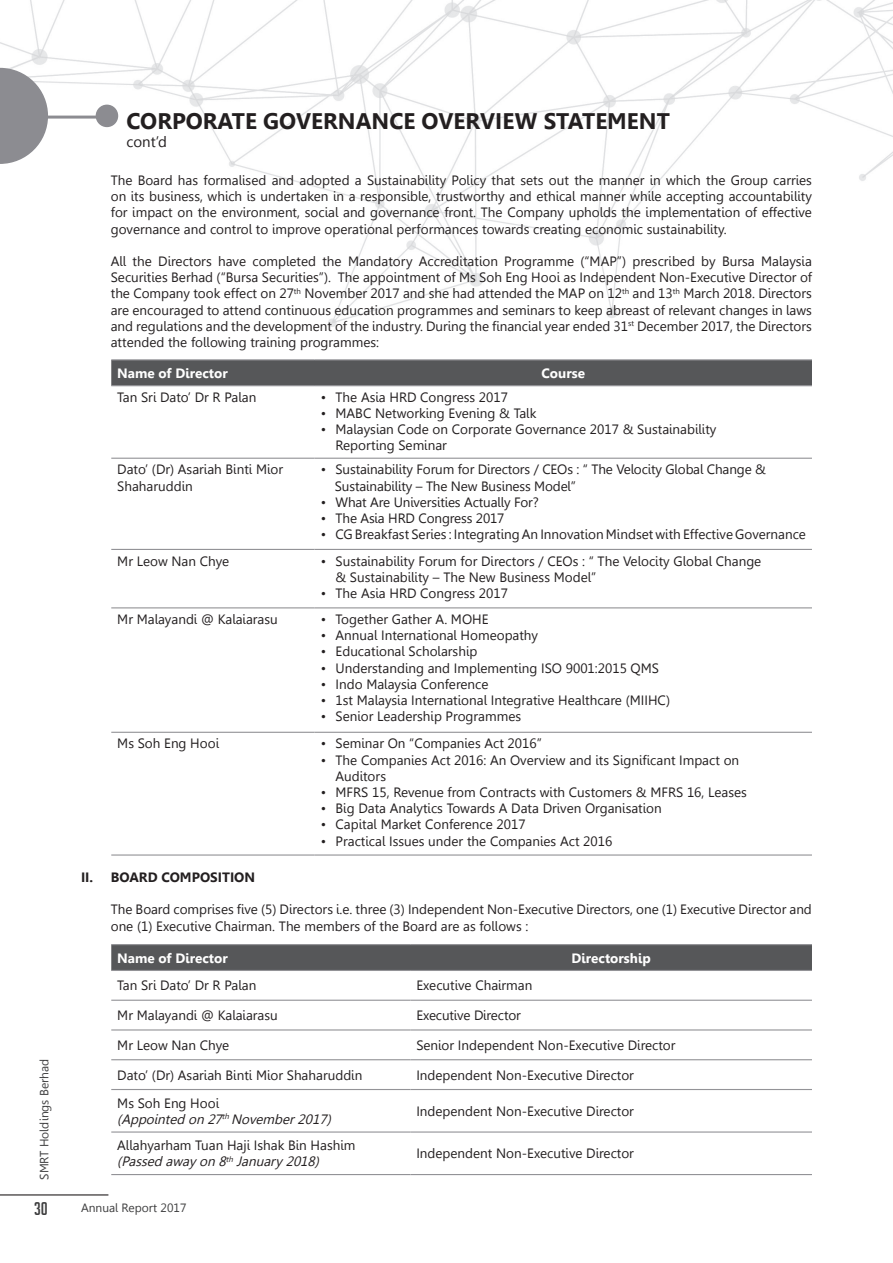
<style>
.page{position:relative;width:893px;height:1263px;background:#fff}
.page>*{position:absolute;margin:0;border:0;box-sizing:border-box;transform-origin:0 0}
.t1{font:700 22.5px "Gisha";color:#231f20}
.t2{font:18px "Big Noodle Titling";color:#3e3e3f}
.t3{font:15px "Gisha";color:#231f20}
.t4{font:13.5px/16.2px "Gisha";color:#231f20}
.t5{font:700 13.5px "Gisha";color:#fff}
.t6{font:italic 13.5px/16.2px "Gisha";color:#231f20}
.t7{font:700 13.5px "Gisha";color:#231f20}
.t8{font:12px "Gisha";color:#3e3e3f}
.s1{font-style:normal}
.s2{font-style:italic}
</style>
<div class="page">
<img style="left:0;top:0;width:893px;height:327px">
<hr style="left:13px;top:116px;width:89px;height:3px;background:#8c8c91">
<svg style="left:0;top:68px;width:48px;height:96px"></svg>
<div style="left:96px;top:105px;width:21px;height:21px;background:#8c8c91;border-radius:50%"></div>
<div style="left:96px;top:105px;width:22px;height:22px;border:2px solid #8c8c91;border-radius:50%"></div>
<div style="left:31px;top:108px;width:16px;height:16px;border:3px solid #8c8c91;border-radius:50%"></div>
<hr style="left:0;top:1194px;width:108px;height:1px;background:#231f20">
<div style="left:111px;top:360px;width:701px;height:25px;background:#565759"></div>
<hr style="left:111px;top:359px;width:204px;height:1px;background:#939397">
<hr style="left:315px;top:359px;width:497px;height:1px;background:#939397">
<hr style="left:111px;top:385px;width:204px;height:1px;background:#939397">
<hr style="left:315px;top:385px;width:497px;height:1px;background:#939397">
<hr style="left:111px;top:549px;width:204px;height:1px;background:#939397">
<hr style="left:315px;top:549px;width:497px;height:1px;background:#939397">
<hr style="left:111px;top:458px;width:204px;height:1px;background:#939397">
<hr style="left:315px;top:458px;width:497px;height:1px;background:#939397">
<hr style="left:111px;top:607px;width:204px;height:1px;background:#939397">
<hr style="left:315px;top:607px;width:497px;height:1px;background:#939397">
<hr style="left:111px;top:732px;width:204px;height:1px;background:#939397">
<hr style="left:315px;top:732px;width:497px;height:1px;background:#939397">
<hr style="left:111px;top:854px;width:204px;height:1px;background:#939397">
<hr style="left:315px;top:854px;width:497px;height:1px;background:#939397">
<div style="left:111px;top:945px;width:701px;height:25px;background:#565759"></div>
<hr style="left:111px;top:944px;width:299px;height:1px;background:#939397">
<hr style="left:410px;top:944px;width:402px;height:1px;background:#939397">
<hr style="left:111px;top:970px;width:299px;height:1px;background:#939397">
<hr style="left:410px;top:970px;width:402px;height:1px;background:#939397">
<hr style="left:111px;top:1029px;width:299px;height:1px;background:#939397">
<hr style="left:410px;top:1029px;width:402px;height:1px;background:#939397">
<hr style="left:111px;top:1000px;width:299px;height:1px;background:#939397">
<hr style="left:410px;top:1000px;width:402px;height:1px;background:#939397">
<hr style="left:111px;top:1059px;width:299px;height:1px;background:#939397">
<hr style="left:410px;top:1059px;width:402px;height:1px;background:#939397">
<hr style="left:111px;top:1089px;width:299px;height:1px;background:#939397">
<hr style="left:410px;top:1089px;width:402px;height:1px;background:#939397">
<hr style="left:111px;top:1131px;width:299px;height:1px;background:#939397">
<hr style="left:410px;top:1131px;width:402px;height:1px;background:#939397">
<hr style="left:111px;top:1174px;width:299px;height:1px;background:#939397">
<hr style="left:410px;top:1174px;width:402px;height:1px;background:#939397">
<p class="t1" style="left:126px;top:108px;width:30px">Corporate</p>
<p class="t1" style="left:263px;top:108px;width:32px">Governance</p>
<p class="t1" style="left:422px;top:108px;width:33px">Overview</p>
<p class="t1" style="left:544px;top:108px;width:28px">Statement</p>
<p class="t3" style="left:126px;top:133px;width:42px">cont’d</p>
<p class="t4" style="left:111px;top:172px;width:703px;text-align:justify">The Board has formalised and adopted a Sustainability Policy that sets out the manner in which the Group carries on its business, which is undertaken in a responsible, trustworthy and ethical manner while accepting accountability for impact on the environment, social and governance front. The Company upholds the implementation of effective governance and control to improve operational performances towards creating economic sustainability.</p>
<p class="t4" style="left:111px;top:253px;width:703px;text-align:justify">All the Directors have completed the Mandatory Accreditation Programme (“MAP”) prescribed by Bursa Malaysia Securities Berhad (“Bursa Securities”). The appointment of Ms Soh Eng Hooi as Independent Non-Executive Director of the Company took effect on 27<sup>th</sup> November 2017 and she had attended the MAP on 12<sup>th</sup> and 13<sup>th</sup> March 2018. Directors are encouraged to attend continuous education programmes and seminars to keep abreast of relevant changes in laws and regulations and the development of the industry. During the financial year ended 31<sup>st</sup> December 2017, the Directors attended the following training programmes:</p>
<p class="t5" style="left:117px;top:365px;width:112px">Name of Director</p>
<p class="t5" style="left:542px;top:365px;width:45px">Course</p>
<p class="t4" style="left:117px;top:389px;width:141px">Tan Sri Dato’ Dr R Palan</p>
<p class="t4" style="left:321px;top:389px;width:189px">• The Asia HRD Congress 2017</p>
<p class="t4" style="left:321px;top:405px;width:217px">• MABC Networking Evening &amp; Talk</p>
<p class="t4" style="left:335px;top:421px;width:382px;text-indent:-15px">• Malaysian Code on Corporate Governance 2017 &amp; Sustainability<br>Reporting Seminar</p>
<p class="t4" style="left:117px;top:462px;width:167px">Dato’ (Dr) Asariah Binti Mior<br>Shaharuddin</p>
<p class="t4" style="left:335px;top:462px;width:433px;text-indent:-14px">• Sustainability Forum for Directors / CEOs : “ The Velocity Global Change &amp;<br>Sustainability – The New Business Model”</p>
<p class="t4" style="left:321px;top:494px;width:220px">• What Are Universities Actually For?</p>
<p class="t4" style="left:321px;top:510px;width:185px">• The Asia HRD Congress 2017</p>
<p class="t4" style="left:321px;top:526px;width:487px">• CG Breakfast Series : Integrating An Innovation Mindset with Effective Governance</p>
<p class="t4" style="left:117px;top:553px;width:114px">Mr Leow Nan Chye</p>
<p class="t4" style="left:335px;top:553px;width:427px;text-indent:-15px">• Sustainability Forum for Directors / CEOs : “ The Velocity Global Change &amp; Sustainability – The New Business Model”</p>
<p class="t4" style="left:321px;top:585px;width:189px">• The Asia HRD Congress 2017</p>
<p class="t4" style="left:117px;top:611px;width:162px">Mr Malayandi @ Kalaiarasu</p>
<p class="t4" style="left:321px;top:611px;width:169px">• Together Gather A. MOHE</p>
<p class="t4" style="left:321px;top:627px;width:219px">• Annual International Homeopathy</p>
<p class="t4" style="left:321px;top:644px;width:158px">• Educational Scholarship</p>
<p class="t4" style="left:321px;top:660px;width:340px">• Understanding and Implementing ISO 9001:2015 QMS</p>
<p class="t4" style="left:321px;top:676px;width:169px">• Indo Malaysia Conference</p>
<p class="t4" style="left:321px;top:692px;width:351px">• 1st Malaysia International Integrative Healthcare (MIIHC)</p>
<p class="t4" style="left:321px;top:708px;width:202px">• Senior Leadership Programmes</p>
<p class="t4" style="left:117px;top:736px;width:103px">Ms Soh Eng Hooi</p>
<p class="t4" style="left:321px;top:736px;width:223px">• Seminar On “Companies Act 2016”</p>
<p class="t4" style="left:335px;top:752px;width:405px;text-indent:-15px">• The Companies Act 2016: An Overview and its Significant Impact on<br>Auditors</p>
<p class="t4" style="left:321px;top:784px;width:428px">• MFRS 15, Revenue from Contracts with Customers &amp; MFRS 16, Leases</p>
<p class="t4" style="left:321px;top:800px;width:343px">• Big Data Analytics Towards A Data Driven Organisation</p>
<p class="t4" style="left:321px;top:817px;width:206px">• Capital Market Conference 2017</p>
<p class="t4" style="left:321px;top:833px;width:293px">• Practical Issues under the Companies Act 2016</p>
<p class="t8" style="left:37px;top:1180px;width:122px;rotate:-90deg">SMRT Holdings Berhad</p>
<p class="t7" style="left:81px;top:869px;width:176px">II. BOARD COMPOSITION</p>
<p class="t4" style="left:111px;top:901px;width:703px">The Board comprises five (5) Directors i.e. three (3) Independent Non-Executive Directors, one (1) Executive Director and one (1) Executive Chairman. The members of the Board are as follows :</p>
<p class="t5" style="left:117px;top:950px;width:112px">Name of Director</p>
<p class="t5" style="left:572px;top:950px;width:81px">Directorship</p>
<p class="t4" style="left:117px;top:978px;width:141px">Tan Sri Dato’ Dr R Palan</p>
<p class="t4" style="left:416px;top:978px;width:118px">Executive Chairman</p>
<p class="t4" style="left:117px;top:1007px;width:162px">Mr Malayandi @ Kalaiarasu</p>
<p class="t4" style="left:416px;top:1007px;width:106px">Executive Director</p>
<p class="t4" style="left:117px;top:1037px;width:114px">Mr Leow Nan Chye</p>
<p class="t4" style="left:416px;top:1037px;width:261px">Senior Independent Non-Executive Director</p>
<p class="t4" style="left:117px;top:1067px;width:247px">Dato’ (Dr) Asariah Binti Mior Shaharuddin</p>
<p class="t4" style="left:416px;top:1067px;width:219px">Independent Non-Executive Director</p>
<p class="t6" style="left:117px;top:1095px;width:219px"><span class="s1">Ms Soh Eng Hooi<br></span>(Appointed on 27<sup>th</sup> November2017)</p>
<p class="t4" style="left:416px;top:1103px;width:219px">Independent Non-Executive Director</p>
<p class="t4" style="left:117px;top:1137px;width:240px">Allahyarham Tuan Haji Ishak Bin Hashim <span class="s2">(Passed away on 8</span><sup>th</sup> <span class="s2">January 2018)</span></p>
<p class="t4" style="left:416px;top:1145px;width:219px">Independent Non-Executive Director</p>
<p class="t2" style="left:34px;top:1199px;width:15px">30</p>
<p class="t8" style="left:81px;top:1201px;width:107px">Annual Report 2017</p>
</div>
